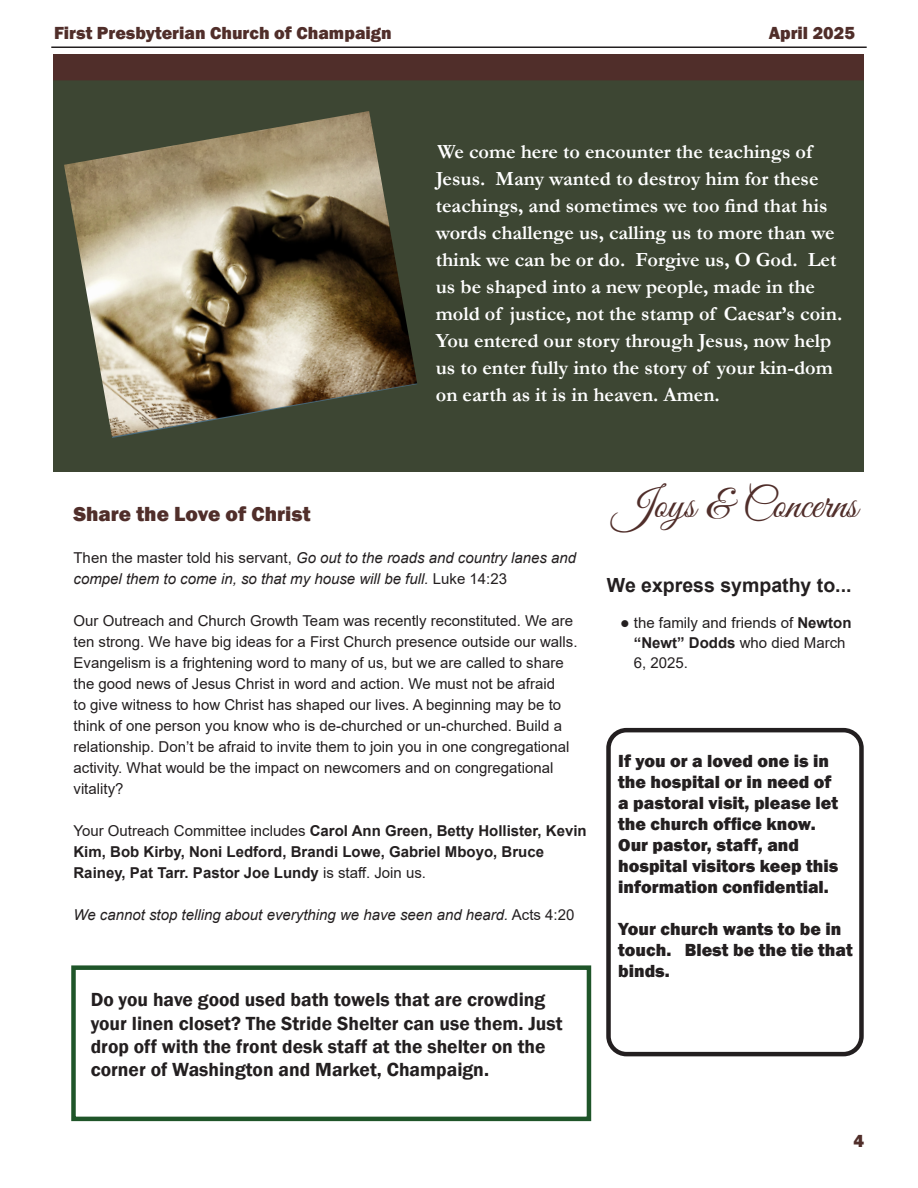
<style>
.page{position:relative;width:918px;height:1188px;background:#fff}
.page>*{position:absolute;margin:0;border:0;box-sizing:border-box;transform-origin:0 0}
.t1{font:42px "Great Vibes";color:#502e2a}
.t2{font:800 21px "Franklin Gothic";color:#502e2a}
.t3{font:700 20.25px/27px "Garamond";color:#fff}
.t4{font:600 19.5px/23.4px "Franklin Gothic";color:#231f20}
.t5{font:700 19.5px "Arial";color:#231f20}
.t6{font:800 18px/21px "Franklin Gothic";color:#231f20}
.t7{font:800 18px "Franklin Gothic";color:#502e2a}
.t8{font:15px/21px "Arial";color:#231f20}
.t9{font:italic 15px/21px "Arial";color:#231f20}
.t10{font:700 15px/21px "Arial";color:#231f20}
.s1{font-style:normal}
.s2{font-weight:400}
.s3{font-weight:700}
</style>
<div class="page">
<hr style="left:51px;top:46px;width:816px;height:2px;background:#231f20">
<img style="left:53px;top:54px;width:811px;height:418px">
<img style="left:64px;top:111px;width:353px;height:327px">
<div style="left:606px;top:728px;width:258px;height:328px;border:4px solid #231f20;border-radius:18px"></div>
<div style="left:71px;top:965px;width:520px;height:156px;border:4px solid #1f5529"></div>
<p class="t7" style="left:54px;top:21px;width:339px">First Presbyterian Church of Champaign</p>
<p class="t7" style="left:769px;top:21px;width:88px">April 2025</p>
<p class="t3" style="left:436px;top:138px;width:408px">We come here to encounter the teachings of Jesus. Many wanted to destroy him for these teachings, and sometimes we too find that his words challenge us, calling us to more than we think we can be or do. Forgive us, O God. Let us be shaped into a new people, made in the mold of justice, not the stamp of Caesar’s coin.<br>You entered our story through Jesus, now help us to enter fully into the story of your kin-dom on earth as it is in heaven. Amen.</p>
<p class="t2" style="left:74px;top:501px;width:239px">Share the Love of Christ</p>
<p class="t9" style="left:74px;top:548px;width:504px"><span class="s1">Then the master told his servant,</span> Go out to the roads and country lanes and compel them to come in, so that my house will be full. <span class="s1">Luke 14:23</span></p>
<p class="t8" style="left:74px;top:610px;width:506px">Our Outreach and Church Growth Team was recently reconstituted. We are ten strong. We have big ideas for a First Church presence outside our walls.<br>Evangelism is a frightening word to many of us, but we are called to share the good news of Jesus Christ in word and action. We must not be afraid<br>to give witness to how Christ has shaped our lives. A beginning may be to think of one person you know who is de-churched or un-churched. Build a relationship. Don’t be afraid to invite them to join you in one congregational activity. What would be the impact on newcomers and on congregational vitality?</p>
<p class="t10" style="left:74px;top:821px;width:515px"><span class="s2">Your Outreach Committee includes</span> Carol Ann Green, Betty Hollister, Kevin<br>Kim, Bob Kirby, Noni Ledford, Brandi Lowe, Gabriel Mboyo, Bruce<br>Rainey, Pat Tarr. Pastor Joe Lundy <span class="s2">is staff. Join us.</span></p>
<p class="t9" style="left:74px;top:905px;width:502px">We cannot stop telling about everything we have seen and heard. <span class="s1">Acts 4:20</span></p>
<p class="t4" style="left:91px;top:988px;width:473px">Do you have good used bath towels that are crowding your linen closet? The Stride Shelter can use them. Just drop off with the front desk staff at the shelter on the corner of Washington and Market, Champaign.</p>
<p class="t1" style="left:613px;top:482px;width:246px">Joys &amp; Concerns</p>
<p class="t5" style="left:607px;top:572px;width:246px">We express sympathy to...</p>
<p class="t8" style="left:620px;top:613px;width:233px">● the family and friends of <span class="s3">Newton</span></p>
<p class="t8" style="left:634px;top:632px;width:213px"><span class="s3">“Newt” Dodds</span> who died March</p>
<p class="t8" style="left:634px;top:652px;width:56px">6, 2025.</p>
<p class="t6" style="left:618px;top:750px;width:222px">If you or a loved one is in the hospital or in need of a pastoral visit, please let the church office know.<br>Our pastor, staff, and hospital visitors keep this information confidential.</p>
<p class="t6" style="left:618px;top:918px;width:236px">Your church wants to be in touch. Blest be the tie that binds.</p>
<p class="t7" style="left:853px;top:1129px;width:12px">4</p>
</div>
